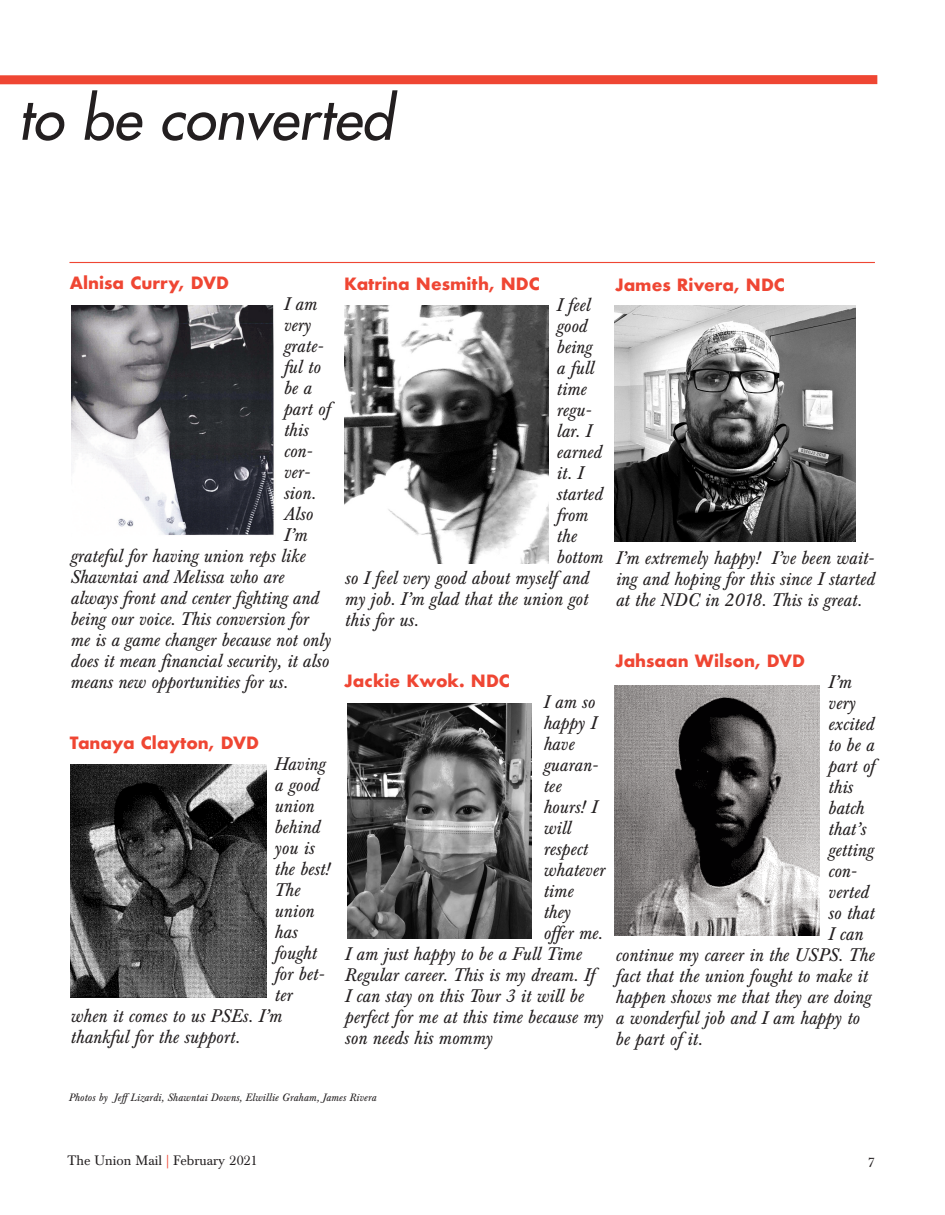
<style>
.page{position:relative;width:945px;height:1215px;background:#fff}
.page>*{position:absolute;margin:0;border:0;box-sizing:border-box;transform-origin:0 0}
.t1{font:italic 57px "Futura";color:#231f20}
.t2{font:italic 18px/21px "Baskerville BE";color:#231f20;text-align:justify}
.t3{font:700 16.5px "Futura";color:#ef4633}
.t4{font:13.5px "Baskerville BE";color:#231f20}
.t5{font:italic 10.5px "Baskerville BE";letter-spacing:.01em;color:#231f20}
.s1{color:#ef4633}
</style>
<div class="page">
<div style="left:0;top:75px;width:877px;height:9px;background:#ef4633"></div>
<img style="left:71px;top:305px;width:203px;height:230px">
<img style="left:615px;top:305px;width:240px;height:237px">
<div style="left:346px;top:703px;width:189px;height:236px;background:linear-gradient(to bottom,#fff,#fff)"></div>
<img style="left:347px;top:703px;width:184px;height:235px">
<img style="left:344px;top:306px;width:204px;height:257px">
<img style="left:615px;top:686px;width:205px;height:250px">
<img style="left:70px;top:764px;width:196px;height:233px">
<hr style="left:69px;top:262px;width:806px;height:1px;background:#ef4633">
<h1 class="t1" style="left:18px;top:90px;width:376px">to be converted</h1>
<p class="t3" style="left:70px;top:271px;width:161px">Alnisa Curry, DVD</p>
<p class="t3" style="left:344px;top:271px;width:197px">Katrina Nesmith, NDC</p>
<p class="t3" style="left:615px;top:272px;width:171px">James Rivera, NDC</p>
<p class="t2" style="left:283px;top:295px;width:35px">I am</p>
<p class="t2" style="left:283px;top:316px;width:29px">very</p>
<p class="t2" style="left:283px;top:337px;width:40px">grate-</p>
<p class="t2" style="left:283px;top:358px;width:38px">ful to</p>
<p class="t2" style="left:283px;top:379px;width:30px">be a</p>
<p class="t2" style="left:283px;top:400px;width:48px">part of</p>
<p class="t2" style="left:283px;top:421px;width:26px">this</p>
<p class="t2" style="left:283px;top:442px;width:29px">con-</p>
<p class="t2" style="left:283px;top:463px;width:27px">ver-</p>
<p class="t2" style="left:283px;top:484px;width:34px">sion.</p>
<p class="t2" style="left:283px;top:505px;width:31px">Also</p>
<p class="t2" style="left:283px;top:526px;width:25px">I’m</p>
<p class="t2" style="left:70px;top:547px;width:237px">grateful for having union reps like</p>
<p class="t2" style="left:70px;top:568px;width:215px">Shawntai and Melissa who are</p>
<p class="t2" style="left:70px;top:589px;width:250px">always front and center fighting and</p>
<p class="t2" style="left:70px;top:610px;width:240px">being our voice. This conversion for</p>
<p class="t2" style="left:70px;top:631px;width:262px">me is a game changer because not only</p>
<p class="t2" style="left:70px;top:652px;width:260px">does it mean financial security, it also</p>
<p class="t2" style="left:70px;top:673px;width:219px">means new opportunities for us.</p>
<p class="t3" style="left:70px;top:731px;width:191px">Tanaya Clayton, DVD</p>
<p class="t2" style="left:274px;top:756px;width:53px">Having</p>
<p class="t2" style="left:274px;top:777px;width:46px">a good</p>
<p class="t2" style="left:274px;top:798px;width:41px">union</p>
<p class="t2" style="left:274px;top:819px;width:47px">behind</p>
<p class="t2" style="left:274px;top:840px;width:41px">you is</p>
<p class="t2" style="left:274px;top:861px;width:57px">the best!</p>
<p class="t2" style="left:274px;top:882px;width:27px">The</p>
<p class="t2" style="left:274px;top:903px;width:41px">union</p>
<p class="t2" style="left:274px;top:924px;width:24px">has</p>
<p class="t2" style="left:274px;top:945px;width:44px">fought</p>
<p class="t2" style="left:274px;top:966px;width:50px">for bet-</p>
<p class="t2" style="left:274px;top:987px;width:19px">ter</p>
<p class="t2" style="left:70px;top:1008px;width:213px">when it comes to us PSEs. I’m</p>
<p class="t2" style="left:70px;top:1029px;width:171px">thankful for the support.</p>
<p class="t2" style="left:556px;top:296px;width:35px">I feel</p>
<p class="t2" style="left:556px;top:317px;width:32px">good</p>
<p class="t2" style="left:556px;top:338px;width:37px">being</p>
<p class="t2" style="left:556px;top:359px;width:39px">a full</p>
<p class="t2" style="left:556px;top:380px;width:32px">time</p>
<p class="t2" style="left:556px;top:401px;width:35px">regu-</p>
<p class="t2" style="left:556px;top:422px;width:36px">lar. I</p>
<p class="t2" style="left:556px;top:443px;width:47px">earned</p>
<p class="t2" style="left:556px;top:464px;width:28px">it. I</p>
<p class="t2" style="left:556px;top:485px;width:48px">started</p>
<p class="t2" style="left:556px;top:506px;width:33px">from</p>
<p class="t2" style="left:556px;top:527px;width:22px">the</p>
<p class="t2" style="left:556px;top:548px;width:48px">bottom</p>
<p class="t2" style="left:344px;top:569px;width:245px">so I feel very good about myself and</p>
<p class="t2" style="left:344px;top:590px;width:245px">my job. I’m glad that the union got</p>
<p class="t2" style="left:344px;top:611px;width:75px">this for us.</p>
<p class="t2" style="left:615px;top:549px;width:261px">I’m extremely happy! I’ve been wait&shy;ing and hoping for this since I started at the NDC in 2018. This is great.</p>
<p class="t3" style="left:615px;top:649px;width:192px">Jahsaan Wilson, DVD</p>
<p class="t3" style="left:344px;top:669px;width:167px">Jackie Kwok. NDC</p>
<p class="t2" style="left:827px;top:674px;width:25px">I’m</p>
<p class="t2" style="left:827px;top:695px;width:29px">very</p>
<p class="t2" style="left:827px;top:716px;width:48px">excited</p>
<p class="t2" style="left:827px;top:737px;width:48px">to be a</p>
<p class="t2" style="left:827px;top:758px;width:48px">part of</p>
<p class="t2" style="left:827px;top:779px;width:26px">this</p>
<p class="t2" style="left:827px;top:800px;width:38px">batch</p>
<p class="t2" style="left:827px;top:821px;width:39px">that’s</p>
<p class="t2" style="left:827px;top:842px;width:47px">getting</p>
<p class="t2" style="left:827px;top:863px;width:29px">con-</p>
<p class="t2" style="left:827px;top:884px;width:42px">verted</p>
<p class="t2" style="left:827px;top:905px;width:48px">so that</p>
<p class="t2" style="left:827px;top:926px;width:36px">I can</p>
<p class="t2" style="left:615px;top:947px;width:260px">continue my career in the USPS. The</p>
<p class="t2" style="left:615px;top:968px;width:254px">fact that the union fought to make it</p>
<p class="t2" style="left:615px;top:989px;width:257px">happen shows me that they are doing</p>
<p class="t2" style="left:615px;top:1010px;width:246px">a wonderful job and I am happy to</p>
<p class="t2" style="left:615px;top:1031px;width:88px">be part of it.</p>
<p class="t2" style="left:543px;top:694px;width:53px">I am so</p>
<p class="t2" style="left:543px;top:715px;width:54px">happy I</p>
<p class="t2" style="left:543px;top:736px;width:33px">have</p>
<p class="t2" style="left:543px;top:757px;width:55px">guaran-</p>
<p class="t2" style="left:543px;top:778px;width:19px">tee</p>
<p class="t2" style="left:543px;top:799px;width:55px">hours! I</p>
<p class="t2" style="left:543px;top:820px;width:29px">will</p>
<p class="t2" style="left:543px;top:841px;width:46px">respect</p>
<p class="t2" style="left:543px;top:862px;width:63px">whatever</p>
<p class="t2" style="left:543px;top:883px;width:32px">time</p>
<p class="t2" style="left:543px;top:904px;width:29px">they</p>
<p class="t2" style="left:543px;top:925px;width:61px">offer me.</p>
<p class="t2" style="left:344px;top:946px;width:238px">I am just happy to be a Full Time</p>
<p class="t2" style="left:344px;top:967px;width:251px">Regular career. This is my dream. If</p>
<p class="t2" style="left:344px;top:988px;width:240px">I can stay on this Tour 3 it will be</p>
<p class="t2" style="left:344px;top:1009px;width:260px">perfect for me at this time because my</p>
<p class="t2" style="left:344px;top:1030px;width:149px">son needs his mommy</p>
<p class="t5" style="left:68px;top:1094px;width:309px">Photos by Jeff Lizardi, Shawntai Downs, Elwillie Graham, James Rivera</p>
<p class="t4" style="left:68px;top:1155px;width:191px">The Union Mail <span class="s1">|</span> February 2021</p>
<p class="t4" style="left:868px;top:1157px;width:9px">7</p>
</div>
